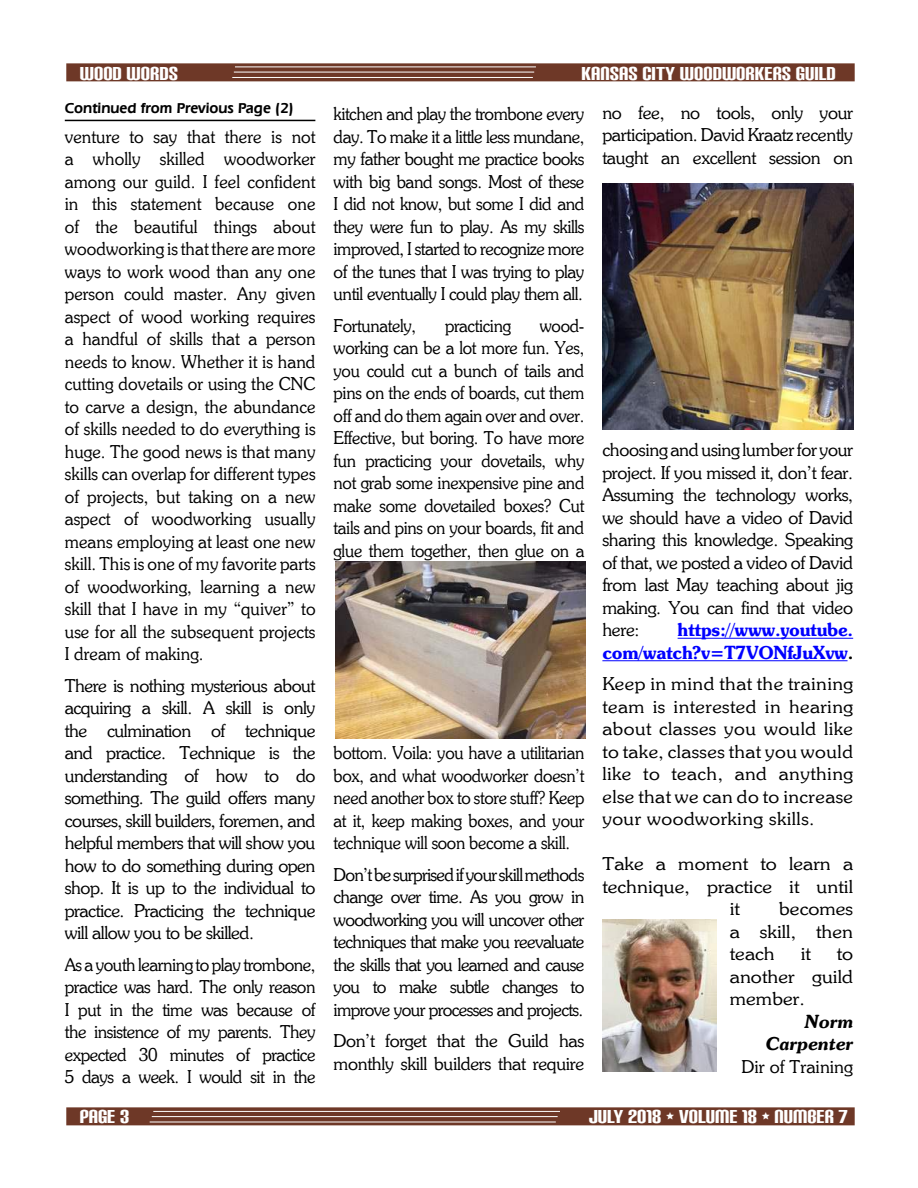
<style>
.page{position:relative;width:918px;height:1188px;background:#fff}
.page>*{position:absolute;margin:0;border:0;box-sizing:border-box;transform-origin:0 0}
.t1{font:22.5px "Carbon Block";color:#fff}
.t2{font:18px/22.5px "Souvienne Regular SWFTE";letter-spacing:-.02em;color:#000;text-align:justify;scale:.96 1}
.t3{font:18px/22.5px "Souvienne Regular SWFTE";letter-spacing:-.02em;color:#000;text-align:justify}
.t4{font:18px/22.5px "Souvienne Regular SWFTE";letter-spacing:-.02em;color:#000;text-align:justify;scale:.94 1}
.t5{font:18px/22.5px "Souvienne Regular SWFTE";letter-spacing:-.02em;color:#000;text-align:justify;scale:1.08 1}
.t6{font:18px/22.5px "Souvienne Regular SWFTE";letter-spacing:-.02em;color:#000;text-align:justify;scale:1.1 1}
.t7{font:18px/22.5px "Souvienne Bold SWFTE";letter-spacing:-.02em;color:#00f;text-align:right}
.t8{font:18px "Souvienne Regular SWFTE";color:#000;scale:1.1 1}
.t9{font:18px/22.5px "Souvienne Bold Italic SWFTE";color:#000;text-align:right}
.t10{font:18px "Souvienne Regular SWFTE";color:#000}
.t11{font:600 15px "Eras IT Cby BT";color:#000}
.s1{color:#000}
</style>
<div class="page">
<hr style="left:65px;top:120px;width:250px;height:1px;background:#000">
<div style="left:66px;top:63px;width:789px;height:18px;background:#6e3827"></div>
<hr style="left:235px;top:67px;width:301px;height:1px;background:#fff">
<hr style="left:232px;top:77px;width:301px;height:1px;background:#fff">
<hr style="left:234px;top:72px;width:300px;height:1px;background:#fff">
<div style="left:66px;top:1107px;width:789px;height:18px;background:#6e3827"></div>
<hr style="left:153px;top:1111px;width:407px;height:1px;background:#fff">
<hr style="left:150px;top:1122px;width:406px;height:1px;background:#fff">
<hr style="left:152px;top:1116px;width:406px;height:1px;background:#fff">
<hr style="left:678px;top:638px;width:175px;height:1px;background:#00f">
<hr style="left:602px;top:660px;width:246px;height:1px;background:#00f">
<img style="left:602px;top:920px;width:114px;height:151px">
<img style="left:336px;top:562px;width:250px;height:177px">
<img style="left:602px;top:183px;width:251px;height:247px">
<p class="t1" style="left:80px;top:59px;width:100px">WOOD WORDS</p>
<p class="t1" style="left:581px;top:59px;width:256px">KANSAS CITY WOODWORKERS GUILD</p>
<p class="t11" style="left:65px;top:103px;width:230px">Continued from Previous Page (2)</p>
<p class="t2" style="left:65px;top:126px;width:263px">venture to say that there is not a wholly skilled woodworker among our guild. I feel confident in this statement because one of the beautiful things about woodworking is that there are more ways to work wood than any one person could master. Any given aspect of wood working requires a handful of skills that a person needs to know. Whether it is hand cutting dovetails or using the CNC to carve a design, the abundance of skills needed to do everything is huge. The good news is that many skills can overlap for different types of projects, but taking on a new aspect of woodworking usually means employing at least one new skill. This is one of my favorite parts of woodworking, learning a new skill that I have in my “quiver” to use for all the subsequent projects I dream of making.</p>
<p class="t3" style="left:65px;top:675px;width:252px">There is nothing mysterious about acquiring a skill. A skill is only the culmination of technique and practice. Technique is the understanding of how to do something. The guild offers many courses, skill builders, foremen, and helpful members that will show you how to do something during open shop. It is up to the individual to practice. Practicing the technique will allow you to be skilled.</p>
<p class="t2" style="left:65px;top:954px;width:263px">As a youth learning to play trombone, practice was hard. The only reason I put in the time was because of the insistence of my parents. They expected 30 minutes of practice 5 days a week. I would sit in the</p>
<p class="t2" style="left:334px;top:104px;width:263px">kitchen and play the trombone every day. To make it a little less mundane, my father bought me practice books with big band songs. Most of these I did not know, but some I did and they were fun to play. As my skills improved, I started to recognize more of the tunes that I was trying to play until eventually I could play them all.</p>
<p class="t4" style="left:334px;top:315px;width:89px">Fortunately,</p>
<p class="t4" style="left:445px;top:315px;width:72px">practicing</p>
<p class="t4" style="left:334px;top:315px;width:268px;text-indent:206px">wood&shy;working can be a lot more fun. Yes, you could cut a bunch of tails and pins on the ends of boards, cut them off and do them again over and over.<br>Effective, but boring. To have more fun practicing your dovetails, why not grab some inexpensive pine and make some dovetailed boxes? Cut tails and pins on your boards, fit and glue them together, then glue on a</p>
<p class="t4" style="left:334px;top:743px;width:268px">bottom. Voila: you have a utilitarian box, and what woodworker doesn’t need another box to store stuff? Keep at it, keep making boxes, and your technique will soon become a skill.</p>
<p class="t3" style="left:334px;top:864px;width:252px">Don’t be surprised if your skill methods change over time. As you grow in woodworking you will uncover other techniques that make you reevaluate the skills that you learned and cause you to make subtle changes to improve your processes and projects.</p>
<p class="t3" style="left:334px;top:1031px;width:252px">Don’t forget that the Guild has monthly skill builders that require</p>
<p class="t3" style="left:602px;top:102px;width:252px">no fee, no tools, only your participation. David Kraatz recently taught an excellent session on</p>
<p class="t3" style="left:602px;top:440px;width:252px">choosing and using lumber for your project. If you missed it, don’t fear.<br>Assuming the technology works, we should have a video of David sharing this knowledge. Speaking of that, we posted a video of David from last May teaching about jig making. You can find that video here:</p>
<p class="t7" style="left:602px;top:620px;width:252px">https://www.youtube. com/watch?v=T7VONfJuXvw<span class="s1">.</span></p>
<p class="t5" style="left:602px;top:674px;width:234px">Keep in mind that the training team is interested in hearing about classes you would like to take, classes that you would like to teach, and anything else that we can do to increase your woodworking skills.</p>
<p class="t8" style="left:602px;top:856px;width:230px">Take a moment to learn a</p>
<p class="t8" style="left:602px;top:878px;width:229px">technique, practice it until</p>
<p class="t6" style="left:730px;top:899px;width:11px">it</p>
<p class="t6" style="left:730px;top:899px;width:114px;text-indent:49px">becomes a skill, then teach</p>
<p class="t6" style="left:801px;top:944px;width:11px">it</p>
<p class="t6" style="left:730px;top:944px;width:114px;text-indent:107px">to another guild member.</p>
<p class="t9" style="left:766px;top:1012px;width:89px">Norm<br>Carpenter</p>
<p class="t10" style="left:741px;top:1058px;width:113px">Dir of Training</p>
<p class="t1" style="left:80px;top:1102px;width:51px">PAGE 3</p>
<p class="t1" style="left:589px;top:1102px;width:260px">JULY 2018 • VOLUME 18 • NUMBER 7</p>
</div>
